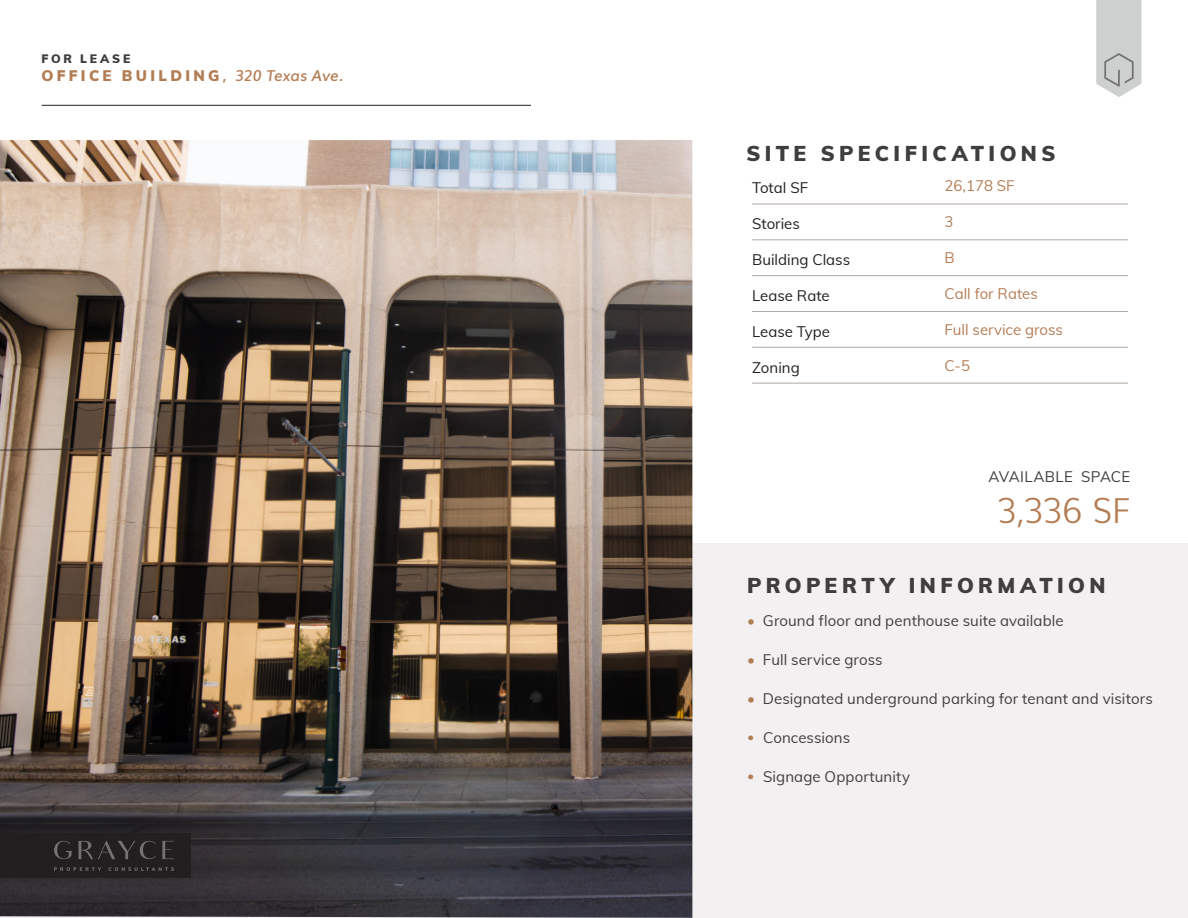
<style>
.page{position:relative;width:1188px;height:918px;background:#fff}
.page>*{position:absolute;margin:0;border:0;box-sizing:border-box;transform-origin:0 0}
.t1{font:300 34.5px "Muli";color:#b37d54}
.t2{font:900 21px "Muli";letter-spacing:.21em;color:#403d40}
.t3{font:15px "Muli";letter-spacing:.005em;color:#403d40}
.t4{font:15px "Muli";color:#231f20}
.t5{font:15px "Muli";color:#b37d54}
.t6{font:900 15px "Muli";letter-spacing:.22em;color:#b37d54}
.t7{font:15px "Muli";letter-spacing:.025em;color:#403d40}
.t8{font:900 12px "Muli";letter-spacing:.225em;color:#403d40}
.s1{font-weight:700;font-size:13.5px}
.s2{font-weight:600;font-style:italic}
.s3{color:#b37d54}
.s4{font-weight:600;color:#b17d54}
</style>
<div class="page">
<svg style="left:1096px;top:0;width:46px;height:97px;background:#cecfcf"></svg>
<hr style="left:752px;top:204px;width:376px;height:1px;background:#b1a8a2">
<hr style="left:752px;top:311px;width:376px;height:1px;background:#b1a8a2">
<hr style="left:752px;top:383px;width:376px;height:1px;background:#b1a8a2">
<hr style="left:752px;top:240px;width:376px;height:1px;background:#b1a8a2">
<hr style="left:752px;top:275px;width:376px;height:1px;background:#b1a8a2">
<hr style="left:752px;top:347px;width:376px;height:1px;background:#b1a8a2">
<div style="left:0;top:543px;width:1188px;height:375px;background:#f3f0f1"></div>
<hr style="left:42px;top:105px;width:489px;height:1px;background:#231f20">
<img style="left:0;top:140px;width:692px;height:778px">
<div style="left:0;top:833px;width:190px;height:44px;background:#231f20"></div>
<svg style="left:54px;top:867px;width:47px;height:4px"></svg>
<svg style="left:109px;top:867px;width:65px;height:4px"></svg>
<svg style="left:79px;top:841px;width:77px;height:18px"></svg>
<svg style="left:162px;top:841px;width:12px;height:18px"></svg>
<svg style="left:54px;top:841px;width:17px;height:18px"></svg>
<p class="t8" style="left:41px;top:50px;width:90px">FOR LEASE</p>
<p class="t6" style="left:41px;top:64px;width:303px">OFFICE BUILDING<span class="s1">,</span> <span class="s2">320 Texas Ave.</span></p>
<p class="t2" style="left:746px;top:138px;width:311px">SITE SPECIFICATIONS</p>
<p class="t4" style="left:752px;top:177px;width:57px">Total SF</p>
<p class="t4" style="left:752px;top:213px;width:49px">Stories</p>
<p class="t4" style="left:752px;top:249px;width:100px">Building Class</p>
<p class="t4" style="left:752px;top:285px;width:79px">Lease Rate</p>
<p class="t4" style="left:752px;top:321px;width:79px">Lease Type</p>
<p class="t4" style="left:752px;top:357px;width:49px">Zoning</p>
<p class="t5" style="left:945px;top:175px;width:72px">26,178 SF</p>
<p class="t5" style="left:945px;top:211px;width:10px">3</p>
<p class="t5" style="left:945px;top:247px;width:12px">B</p>
<p class="t5" style="left:945px;top:283px;width:95px">Call for Rates</p>
<p class="t5" style="left:945px;top:319px;width:120px">Full service gross</p>
<p class="t5" style="left:945px;top:355px;width:27px">C-5</p>
<p class="t7" style="left:989px;top:465px;width:143px">AVAILABLE SPACE</p>
<p class="t1" style="left:997px;top:483px;width:135px">3,336 SF</p>
<p class="t2" style="left:747px;top:570px;width:360px">PROPERTY INFORMATION</p>
<p class="t3" style="left:747px;top:610px;width:318px"><span class="s3">•</span> Ground floor and penthouse suite available</p>
<p class="t3" style="left:747px;top:649px;width:137px"><span class="s3">•</span> Full service gross</p>
<p class="t3" style="left:747px;top:688px;width:407px"><span class="s3">•</span> Designated underground parking for tenant and visitors</p>
<p class="t3" style="left:747px;top:727px;width:105px"><span class="s4">•</span> Concessions</p>
<p class="t3" style="left:747px;top:766px;width:164px"><span class="s4">•</span> Signage Opportunity</p>
</div>
